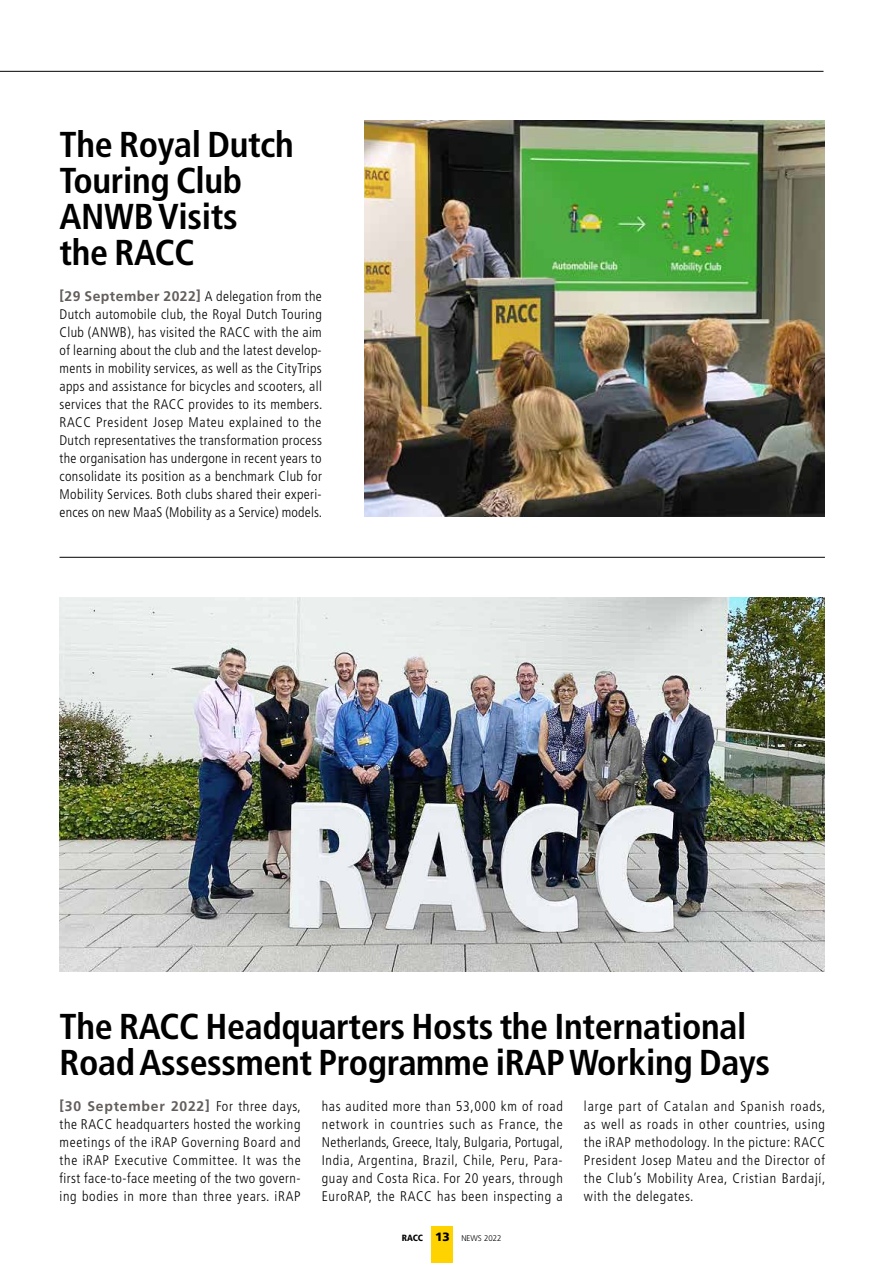
<style>
.page{position:relative;width:893px;height:1263px;background:#fff}
.page>*{position:absolute;margin:0;border:0;box-sizing:border-box;transform-origin:0 0}
.t1{font:700 condensed 36px/36px "Frutiger LT Std";letter-spacing:-.01em;color:#000}
.t2{font:300 condensed 13.95px/18px "Frutiger LT Std";letter-spacing:.05em;color:#000;text-align:justify}
.t3{font:300 8.25px "Frutiger LT Std";color:#000;scale:.95 1}
.s1{font-weight:700;font-stretch:normal;color:#635d5b}
.s2{font-weight:900;font-stretch:condensed;font-size:9px}
.s3{font-weight:900;font-size:12px}
</style>
<div class="page">
<hr style="left:0;top:71px;width:823px;height:1px;background:#000">
<hr style="left:60px;top:557px;width:765px;height:1px;background:#000">
<div style="left:432px;top:1226px;width:21px;height:37px;background:#ffd300"></div>
<img style="left:364px;top:121px;width:461px;height:396px">
<img style="left:60px;top:597px;width:765px;height:374px">
<h1 class="t1" style="left:60px;top:126px;width:236px">The Royal Dutch<br>Touring Club<br>ANWB Visits the RACC</h1>
<p class="t2" style="left:60px;top:287px;width:264px"><span class="s1">[29 September 2022]</span> A delegation from the Dutch automobile club, the Royal Dutch Touring Club (ANWB), has visited the RACC with the aim of learning about the club and the latest develop&shy;ments in mobility services, as well as the CityTrips apps and assistance for bicycles and scooters, all services that the RACC provides to its members.<br>RACC President Josep Mateu explained to the Dutch representatives the transformation process the organisation has undergone in recent years to consolidate its position as a benchmark Club for Mobility Services. Both clubs shared their experi&shy;ences on new MaaS (Mobility as a Service) models.</p>
<h1 class="t1" style="left:60px;top:1008px;width:712px">The RACC Headquarters Hosts the International<br>Road Assessment Programme iRAP Working Days</h1>
<p class="t2" style="left:60px;top:1097px;width:243px"><span class="s1">[30 September 2022]</span> For three days, the RACC headquarters hosted the working meetings of the iRAP Governing Board and the iRAP Executive Committee. It was the first face-to-face meeting of the two govern&shy;ing bodies in more than three years. iRAP</p>
<p class="t2" style="left:322px;top:1097px;width:243px">has audited more than 53,000 km of road network in countries such as France, the Netherlands, Greece, Italy, Bulgaria, Portugal, India, Argentina, Brazil, Chile, Peru, Para&shy;guay and Costa Rica. For 20 years, through EuroRAP, the RACC has been inspecting a</p>
<p class="t2" style="left:584px;top:1097px;width:243px">large part of Catalan and Spanish roads, as well as roads in other countries, using the iRAP methodology. In the picture: RACC President Josep Mateu and the Director of the Club’s Mobility Area, Cristian Bardají, with the delegates.</p>
<p class="t3" style="left:402px;top:1234px;width:106px"><span class="s2">RACC</span> <span class="s3">13</span> NEWS 2022</p>
</div>
